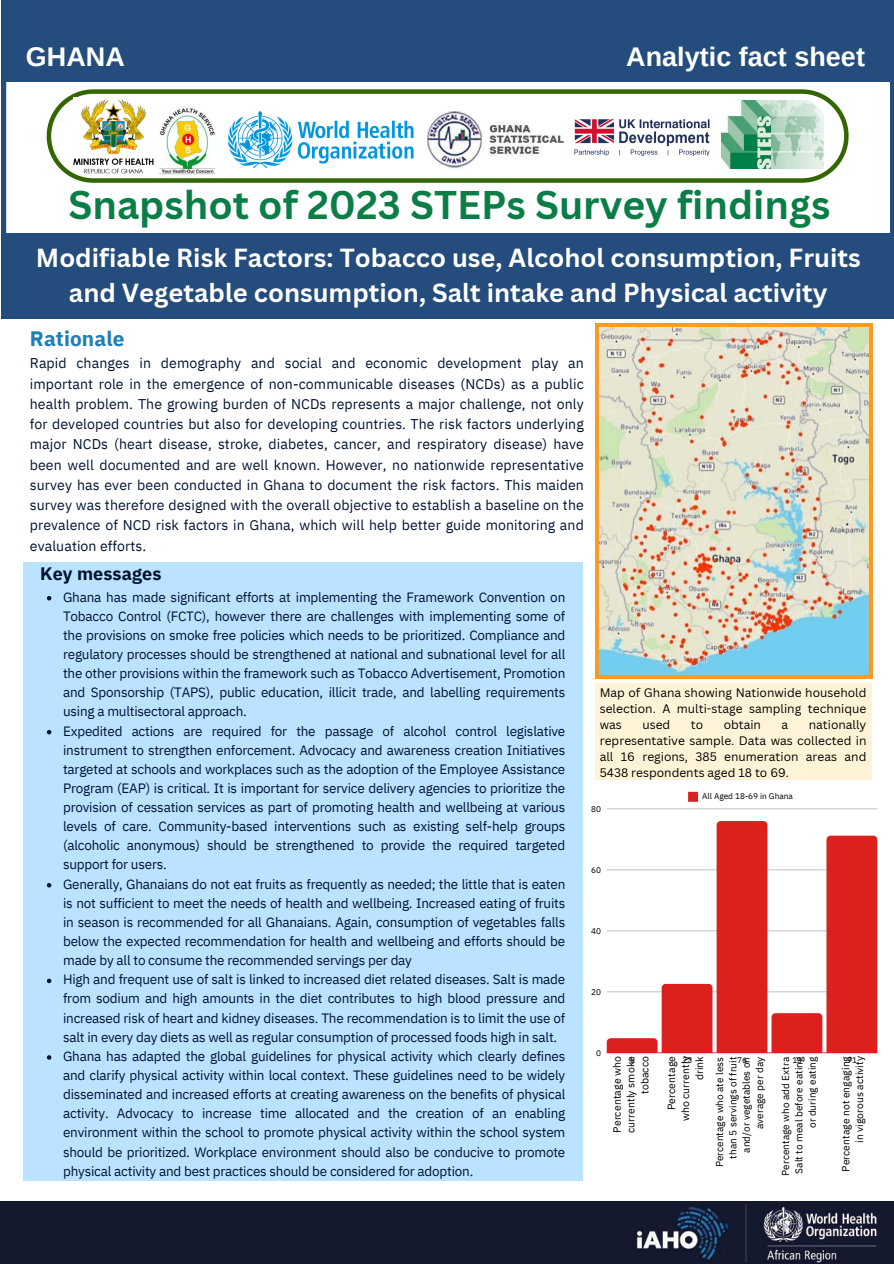
<style>
.page{position:relative;width:894px;height:1264px;background:#fff}
.page>*{position:absolute;margin:0;border:0;box-sizing:border-box;transform-origin:0 0}
.t1{font:700 39px "Canva Sans";color:#0b7e48}
.t2{font:700 27px "Arimo";color:#feffff}
.t3{font:700 25.5px/34.8px "Canva Sans";color:#fff;text-align:center}
.t4{font:700 20.85px "IBM Plex Sans";letter-spacing:.005em;color:#1e7fb8}
.t5{font:700 18px "IBM Plex Sans";letter-spacing:.005em;color:#001333}
.t6{font:14.1px/20.2px "IBM Plex Sans";letter-spacing:.005em;color:#001333;text-align:justify}
.t7{font:13.5px/19.2px "IBM Plex Sans";letter-spacing:-.015em;color:#001333;text-align:justify}
.t8{font:12px/16px "Canva Sans";color:#000;text-align:justify}
.t9{font:10.5px/14px "IBM Plex Sans";letter-spacing:.005em;color:#000;text-align:right}
.t10{font:10.35px/13.6px "IBM Plex Sans";letter-spacing:.005em;color:#000;text-align:right}
.t11{font:10.05px/13.4px "IBM Plex Sans";letter-spacing:.005em;color:#000;text-align:right}
.t12{font:8.25px "IBM Plex Sans";color:#000}
</style>
<div class="page">
<img style="left:595px;top:323px;width:277px;height:356px">
<svg style="left:2px;top:82px;width:891px;height:236px"></svg>
<div style="left:2px;top:0;width:891px;height:82px;background:#244c7d"></div>
<div style="left:1px;top:233px;width:892px;height:83px;background:#244c7d"></div>
<div style="left:23px;top:562px;width:559px;height:618px;background:#bbe3ff"></div>
<div style="left:595px;top:683px;width:276px;height:97px;background:#fff3d7"></div>
<img style="left:1px;top:1201px;width:892px;height:62px">
<div style="left:688px;top:791px;width:10px;height:10px;background:#db211e"></div>
<hr style="left:606px;top:1052px;width:271px;height:1px;background:#000;opacity:.6">
<hr style="left:606px;top:808px;width:271px;height:1px;background:#d6d6d6">
<svg style="left:606px;top:821px;width:271px;height:231px"></svg>
<svg style="left:47px;top:596px;width:4px;height:4px"></svg>
<svg style="left:47px;top:730px;width:4px;height:4px"></svg>
<svg style="left:47px;top:883px;width:4px;height:4px"></svg>
<svg style="left:47px;top:978px;width:4px;height:5px"></svg>
<svg style="left:47px;top:1055px;width:4px;height:4px"></svg>
<svg style="left:47px;top:89px;width:801px;height:94px"></svg>
<img style="left:721px;top:100px;width:101px;height:69px">
<img style="left:158px;top:106px;width:59px;height:70px">
<img style="left:424px;top:111px;width:140px;height:58px">
<img style="left:223px;top:106px;width:195px;height:66px">
<img style="left:73px;top:98px;width:80px;height:76px">
<img style="left:567px;top:114px;width:147px;height:45px">
<h3 class="t2" style="left:26px;top:42px;width:100px">GHANA</h3>
<p class="t2" style="left:626px;top:41px;width:240px">Analytic fact sheet</p>
<p class="t1" style="left:68px;top:178px;width:763px">Snapshot of 2023 STEPs Survey findings</p>
<h5 class="t3" style="left:36px;top:240px;width:826px">Modifiable Risk Factors: Tobacco use, Alcohol consumption, Fruits and Vegetable consumption, Salt intake and Physical activity</h5>
<h4 class="t4" style="left:30px;top:324px;width:96px">Rationale</h4>
<h4 class="t6" style="left:30px;top:353px;width:555px">Rapid changes in demography and social and economic development play an important role in the emergence of non-communicable diseases (NCDs) as a public health problem. The growing burden of NCDs represents a major challenge, not only for developed countries but also for developing countries. The risk factors underlying major NCDs (heart disease, stroke, diabetes, cancer, and respiratory disease) have been well documented and are well known. However, no nationwide representative survey has ever been conducted in Ghana to document the risk factors. This maiden survey was therefore designed with the overall objective to establish a baseline on the prevalence of NCD risk factors in Ghana, which will help better guide monitoring and evaluation efforts.</h4>
<p class="t5" style="left:40px;top:561px;width:123px">Key messages</p>
<p class="t7" style="left:63px;top:587px;width:503px">Ghana has made significant efforts at implementing the Framework Convention on Tobacco Control (FCTC), however there are challenges with implementing some of the provisions on smoke free policies which needs to be prioritized. Compliance and regulatory processes should be strengthened at national and subnational level for all the other provisions within the framework such as Tobacco Advertisement, Promotion and Sponsorship (TAPS), public education, illicit trade, and labelling requirements using a multisectoral approach.</p>
<p class="t7" style="left:63px;top:721px;width:503px">Expedited actions are required for the passage of alcohol control legislative instrument to strengthen enforcement. Advocacy and awareness creation Initiatives targeted at schools and workplaces such as the adoption of the Employee Assistance Program (EAP) is critical. It is important for service delivery agencies to prioritize the provision of cessation services as part of promoting health and wellbeing at various levels of care. Community-based interventions such as existing self-help groups (alcoholic anonymous) should be strengthened to provide the required targeted support for users.</p>
<p class="t7" style="left:63px;top:874px;width:503px">Generally, Ghanaians do not eat fruits as frequently as needed; the little that is eaten is not sufficient to meet the needs of health and wellbeing. Increased eating of fruits in season is recommended for all Ghanaians. Again, consumption of vegetables falls below the expected recommendation for health and wellbeing and efforts should be made by all to consume the recommended servings per day</p>
<h1 class="t7" style="left:63px;top:969px;width:503px">High and frequent use of salt is linked to increased diet related diseases. Salt is made from sodium and high amounts in the diet contributes to high blood pressure and increased risk of heart and kidney diseases. The recommendation is to limit the use of salt in every day diets as well as regular consumption of processed foods high in salt.</h1>
<h3 class="t7" style="left:63px;top:1046px;width:503px">Ghana has adapted the global guidelines for physical activity which clearly defines and clarify physical activity within local context. These guidelines need to be widely disseminated and increased efforts at creating awareness on the benefits of physical activity. Advocacy to increase time allocated and the creation of an enabling environment within the school to promote physical activity within the school system should be prioritized. Workplace environment should also be conducive to promote physical activity and best practices should be considered for adoption.</h3>
<p class="t8" style="left:599px;top:684px;width:268px">Map of Ghana showing Nationwide household selection. A multi-stage sampling technique was</p>
<p class="t8" style="left:599px;top:716px;width:268px;text-indent:209px">nationally representative sample. Data was collected in all 16 regions, 385 enumeration areas and 5438 respondents aged 18 to 69.</p>
<p class="t8" style="left:642px;top:716px;width:29px">used</p>
<p class="t8" style="left:690px;top:716px;width:14px">to</p>
<p class="t8" style="left:723px;top:716px;width:39px">obtain</p>
<p class="t8" style="left:781px;top:716px;width:8px">a</p>
<p class="t12" style="left:591px;top:803px;width:11px">80</p>
<p class="t12" style="left:591px;top:864px;width:11px">60</p>
<p class="t12" style="left:702px;top:790px;width:92px">All Aged 18-69 in Ghana</p>
<p class="t12" style="left:591px;top:925px;width:11px">40</p>
<p class="t12" style="left:591px;top:986px;width:11px">20</p>
<p class="t12" style="left:596px;top:1047px;width:6px">0</p>
<p class="t9" style="left:609px;top:1133px;width:78px;rotate:-90deg">Percentage who currently smoke tobacco</p>
<p class="t9" style="left:664px;top:1121px;width:67px;rotate:-90deg">Percentage who currently drink</p>
<p class="t11" style="left:712px;top:1167px;width:112px;rotate:-90deg">Percentage who ate less than 5 servings of fruit and/or vegetables on average per day</p>
<p class="t11" style="left:778px;top:1175px;width:120px;rotate:-90deg">Percentage who add Extra<br>Salt to meal before eating or during eating</p>
<h6 class="t10" style="left:838px;top:1171px;width:117px;rotate:-90deg">Percentage not engaging in vigorous activity</h6>
<p class="t12" style="left:629px;top:1054px;width:6px">5</p>
<p class="t12" style="left:682px;top:1054px;width:11px">23</p>
<p class="t12" style="left:737px;top:1054px;width:11px">76</p>
<p class="t12" style="left:792px;top:1054px;width:11px">13</p>
<p class="t12" style="left:846px;top:1054px;width:11px">71</p>
</div>
